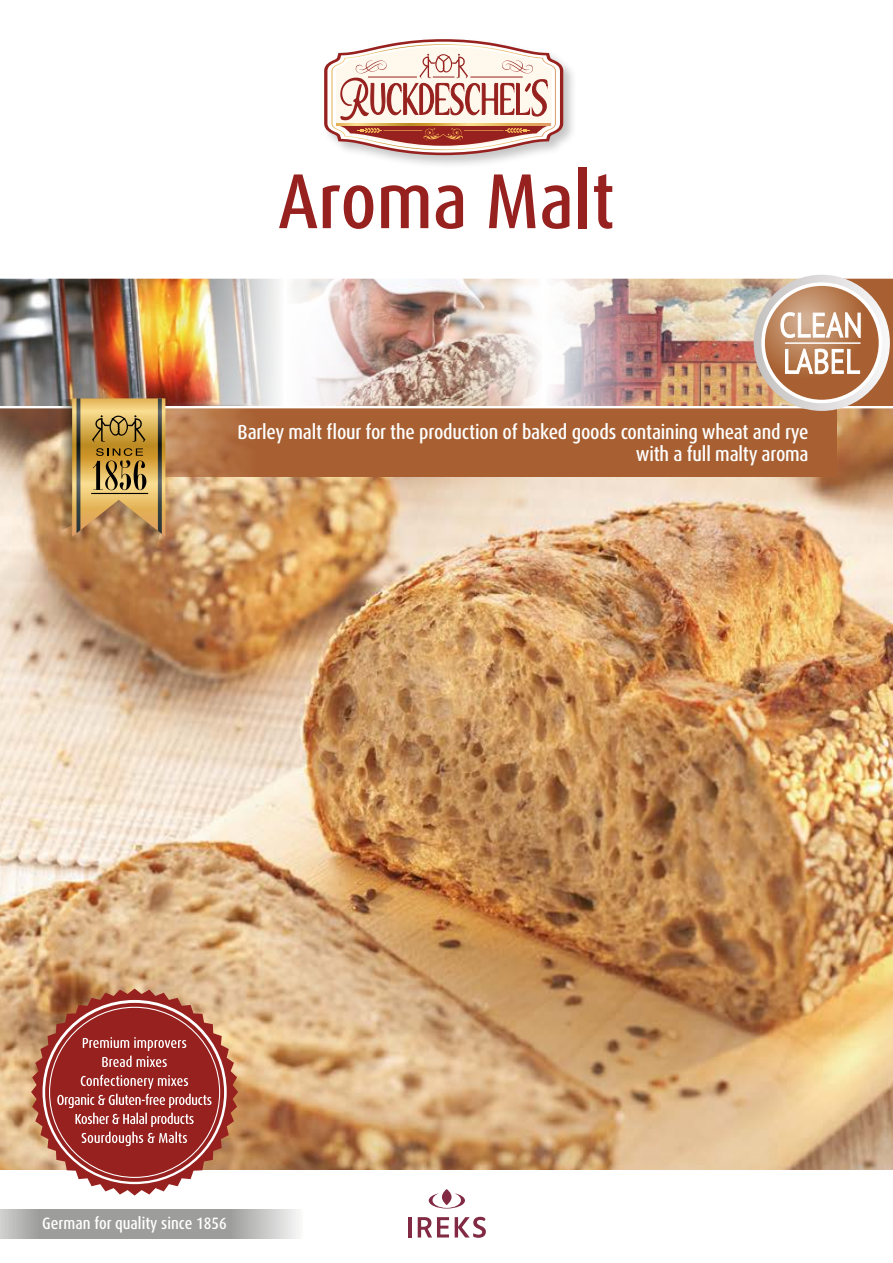
<style>
.page{position:relative;width:893px;height:1263px;background:#fff}
.page>*{position:absolute;margin:0;border:0;box-sizing:border-box;transform-origin:0 0}
.t1{font:500 condensed 78px "Dax Pro";color:#96211f}
.t2{font:500 condensed 20.25px/21.8px "Dax Pro";letter-spacing:-.01em;color:#fff;text-align:right}
.t3{font:500 condensed 16.5px "Dax Pro";color:#fff}
</style>
<div class="page">
<img style="left:0;top:557px;width:893px;height:613px">
<img style="left:0;top:279px;width:184px;height:118px">
<img style="left:386px;top:279px;width:412px;height:118px">
<svg style="left:459px;top:279px;width:84px;height:118px"></svg>
<svg style="left:543px;top:279px;width:101px;height:118px"></svg>
<img style="left:184px;top:279px;width:95px;height:118px">
<svg style="left:292px;top:279px;width:94px;height:118px"></svg>
<div style="left:839px;top:279px;width:54px;height:127px;background:#a86032"></div>
<div style="left:322px;top:37px;width:255px;height:132px;background:#000;opacity:.23"></div>
<svg style="left:323px;top:38px;width:241px;height:118px"></svg>
<svg style="left:337px;top:123px;width:213px;height:3px"></svg>
<svg style="left:0;top:276px;width:893px;height:3px"></svg>
<svg style="left:754px;top:275px;width:136px;height:136px;background:#e2dfdf"></svg>
<svg style="left:763px;top:284px;width:117px;height:117px"></svg>
<div style="left:761px;top:282px;width:121px;height:121px;border:4px solid #fff;border-radius:50%"></div>
<svg style="left:780px;top:312px;width:81px;height:26px"></svg>
<svg style="left:785px;top:348px;width:75px;height:26px"></svg>
<hr style="left:785px;top:342px;width:75px;height:2px;background:#fff">
<img style="left:0;top:397px;width:893px;height:160px">
<svg style="left:0;top:1209px;width:299px;height:29px;background:#aaaaa9"></svg>
<svg style="left:31px;top:988px;width:207px;height:207px;background:#b15e54"></svg>
<hr style="left:408px;top:1217px;width:3px;height:20px;background:#822a44">
<svg style="left:418px;top:1217px;width:31px;height:20px"></svg>
<svg style="left:455px;top:1217px;width:31px;height:21px"></svg>
<svg style="left:429px;top:1189px;width:36px;height:19px"></svg>
<h1 class="t1" style="left:278px;top:151px;width:338px">Aroma Malt</h1>
<p class="t2" style="left:238px;top:422px;width:573px">Barley malt flour for the production of baked goods containing wheat and rye with a full malty aroma</p>
<p class="t3" style="left:42px;top:1212px;width:186px">German for quality since 1856</p>
</div>
